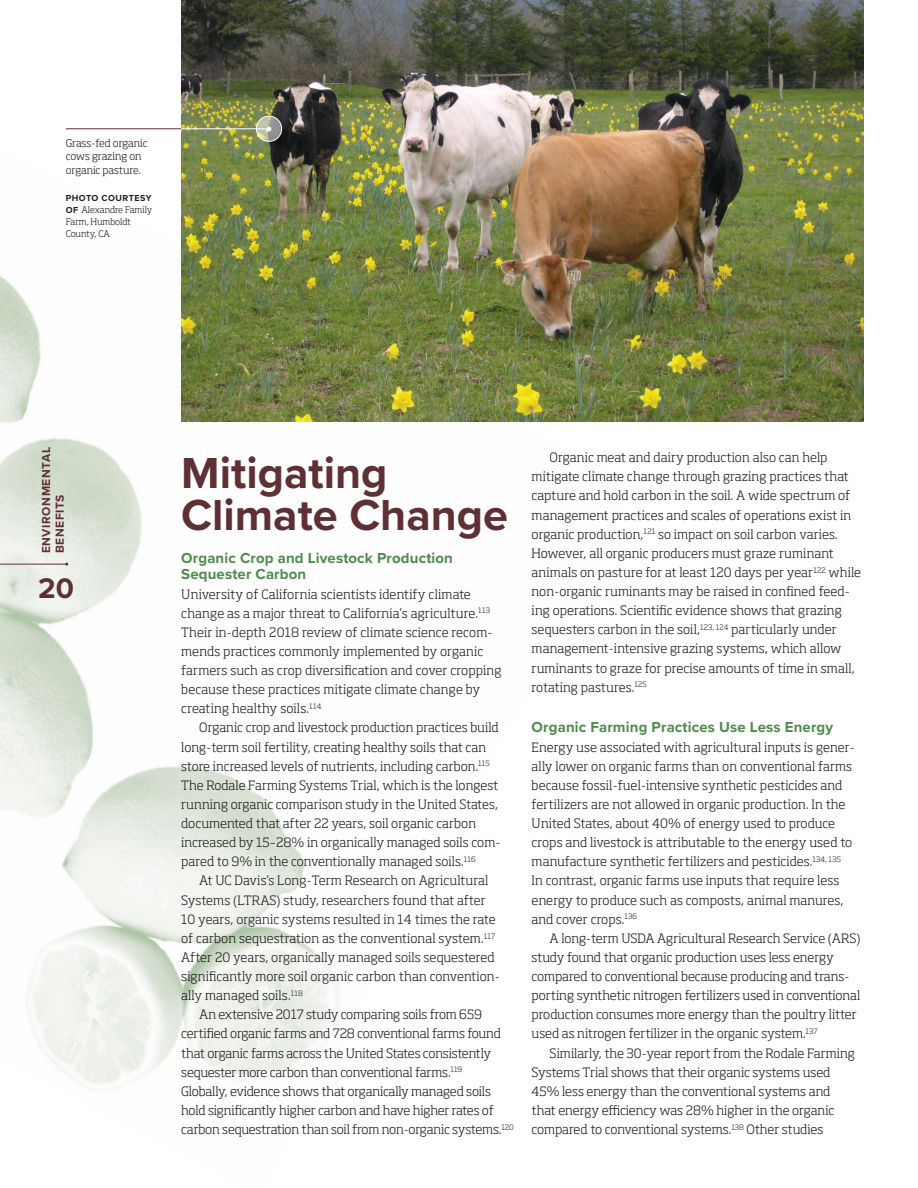
<style>
.page{position:relative;width:918px;height:1188px;background:#fff}
.page>*{position:absolute;margin:0;border:0;box-sizing:border-box;transform-origin:0 0}
.t1{font:700 45px/42px "Proxima Nova";color:#5f3033}
.t2{font:700 29.4px "Proxima Nova";color:#5f3033}
.t3{font:700 15px/16.5px "Proxima Nova";letter-spacing:.01em;color:#4d8b4a}
.t4{font:300 12.75px/19.2px "Soho Std";color:#231f20}
.t5{font:700 12px/13.5px "Proxima Nova";letter-spacing:.05em;color:#5f3033}
.t6{font:300 10.5px/13.5px "Soho Std";letter-spacing:-.005em;color:#231f20}
.t7{font:300 9px/12px "Soho Std";letter-spacing:-.01em;color:#231f20}
.t8{font:700 9px "Proxima Nova";letter-spacing:.05em;color:#231f20}
.s1{font-family:"Proxima Nova";font-weight:700}
</style>
<div class="page">
<img style="left:0;top:276px;width:340px;height:815px">
<img style="left:181px;top:0;width:683px;height:422px">
<hr style="left:66px;top:128px;width:115px;height:1px;background:#5f3033">
<div style="left:256px;top:116px;width:26px;height:26px;border:1px solid #fff;border-radius:50%"></div>
<svg style="left:256px;top:116px;width:26px;height:25px"></svg>
<hr style="left:181px;top:128px;width:88px;height:1px;background:#fff">
<hr style="left:0;top:564px;width:67px;height:1px;background:#5f3033">
<p class="t6" style="left:66px;top:136px;width:83px">Grass-fed organic cows grazing on organic pasture.</p>
<p class="t8" style="left:66px;top:191px;width:87px">PHOTO COURTESY</p>
<p class="t7" style="left:66px;top:203px;width:88px"><span class="s1">OF</span> Alexandre Family<br>Farm, Humboldt<br>County, CA</p>
<p class="t5" style="left:39px;top:553px;width:108px;rotate:-90deg">ENVIRONMENTAL<br>BENEFITS</p>
<h2 class="t2" style="left:38px;top:566px;width:37px">20</h2>
<h1 class="t1" style="left:181px;top:451px;width:328px">Mitigating<br>Climate Change</h1>
<p class="t3" style="left:181px;top:549px;width:273px">Organic Crop and Livestock Production<br>Sequester Carbon</p>
<p class="t4" style="left:181px;top:584px;width:322px">University of California scientists identify climate change as a major threat to California’s agriculture.<sup>113<br></sup>Their in-depth 2018 review of climate science recom&shy;mends practices commonly implemented by organic farmers such as crop diversification and cover cropping because these practices mitigate climate change by creating healthy soils.<sup>114</sup></p>
<p class="t4" style="left:181px;top:718px;width:321px;text-indent:18px">Organic crop and livestock production practices build long-term soil fertility, creating healthy soils that can store increased levels of nutrients, including carbon.<sup>115<br></sup>The Rodale Farming Systems Trial, which is the longest running organic comparison study in the United States, documented that after 22 years, soil organic carbon increased by 15–28% in organically managed soils com&shy;pared to 9% in the conventionally managed soils.<sup>116</sup></p>
<p class="t4" style="left:181px;top:871px;width:320px;text-indent:18px">At UC Davis’s Long-Term Research on Agricultural Systems (LTRAS) study, researchers found that after 10 years, organic systems resulted in 14 times the rate of carbon sequestration as the conventional system.<sup>117<br></sup>After 20 years, organically managed soils sequestered significantly more soil organic carbon than convention&shy;ally managed soils.<sup>118</sup></p>
<p class="t4" style="left:181px;top:1005px;width:334px;text-indent:18px">An extensive 2017 study comparing soils from 659 certified organic farms and 728 conventional farms found that organic farms across the United States consistently sequester more carbon than conventional farms.<sup>119<br></sup>Globally, evidence shows that organically managed soils hold significantly higher carbon and have higher rates of carbon sequestration than soil from non-organic systems.<sup>120</sup></p>
<p class="t4" style="left:532px;top:448px;width:331px;text-indent:18px">Organic meat and dairy production also can help mitigate climate change through grazing practices that capture and hold carbon in the soil. A wide spectrum of management practices and scales of operations exist in organic production,<sup>121</sup> so impact on soil carbon varies.<br>However, all organic producers must graze ruminant animals on pasture for at least 120 days per year<sup>122</sup> while non-organic ruminants may be raised in confined feed&shy;ing operations. Scientific evidence shows that grazing sequesters carbon in the soil,<sup>123,</sup> <sup>124</sup> particularly under management-intensive grazing systems, which allow ruminants to graze for precise amounts of time in small, rotating pastures.<sup>125</sup></p>
<p class="t3" style="left:532px;top:719px;width:303px">Organic Farming Practices Use Less Energy</p>
<p class="t4" style="left:532px;top:737px;width:324px">Energy use associated with agricultural inputs is gener&shy;ally lower on organic farms than on conventional farms because fossil-fuel-intensive synthetic pesticides and fertilizers are not allowed in organic production. In the United States, about 40% of energy used to produce crops and livestock is attributable to the energy used to manufacture synthetic fertilizers and pesticides.<sup>134,</sup> <sup>135<br></sup>In contrast, organic farms use inputs that require less energy to produce such as composts, animal manures, and cover crops.<sup>136</sup></p>
<p class="t4" style="left:532px;top:928px;width:330px;text-indent:18px">A long-term USDA Agricultural Research Service (ARS) study found that organic production uses less energy compared to conventional because producing and trans&shy;porting synthetic nitrogen fertilizers used in conventional production consumes more energy than the poultry litter used as nitrogen fertilizer in the organic system.<sup>137</sup></p>
<p class="t4" style="left:532px;top:1043px;width:325px;text-indent:18px">Similarly, the 30-year report from the Rodale Farming Systems Trial shows that their organic systems used 45% less energy than the conventional systems and that energy efficiency was 28% higher in the organic compared to conventional systems.<sup>138</sup> Other studies</p>
</div>
